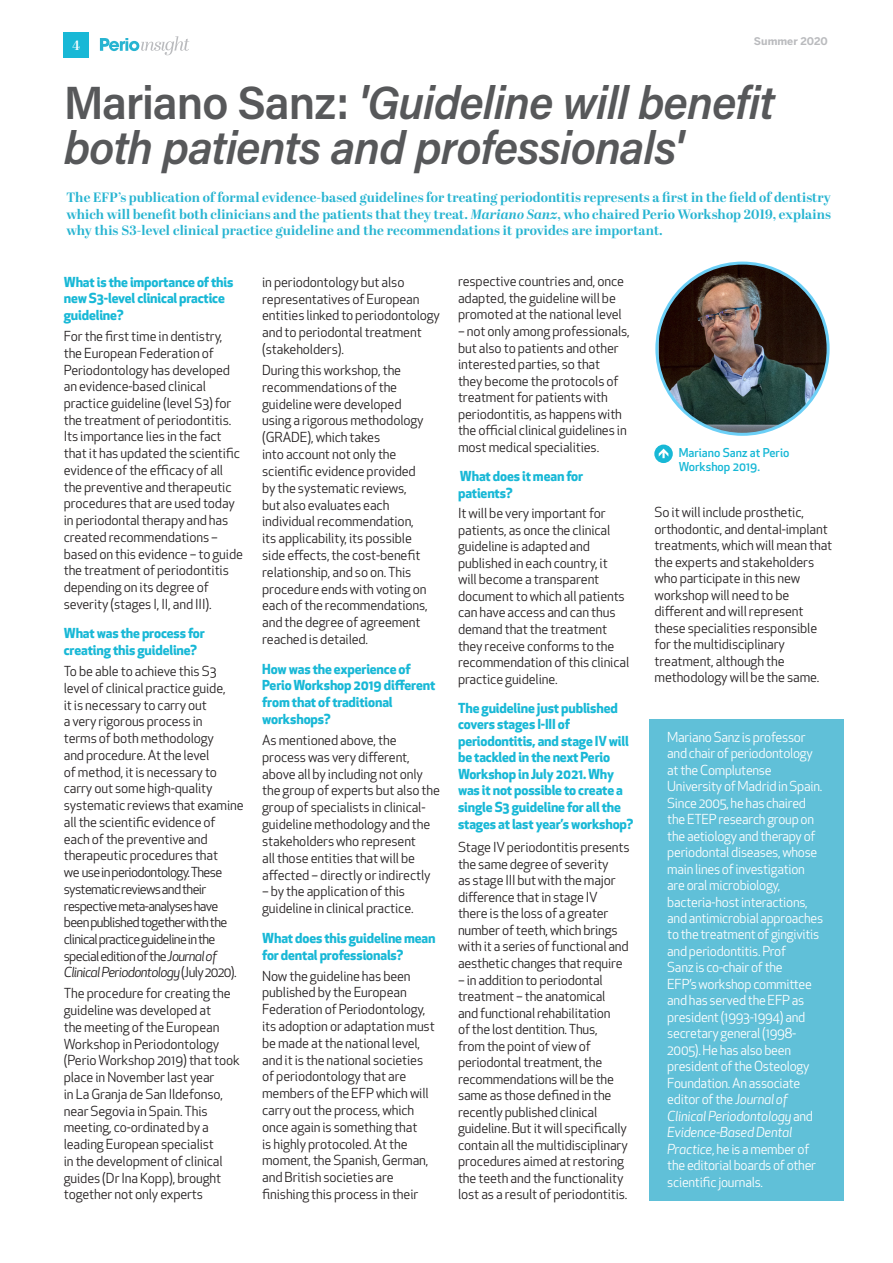
<style>
.page{position:relative;width:893px;height:1263px;background:#fff}
.page>*{position:absolute;margin:0;border:0;box-sizing:border-box;transform-origin:0 0}
.t1{font:italic 600 46.5px/45px "Acumin Pro";letter-spacing:-.02em;color:#57585a}
.t2{font:13.5px/16.8px "Apex New";letter-spacing:-.01em;color:#231f20}
.t3{font:13.5px/16.5px "Apex New";letter-spacing:-.02em;color:#fff}
.t4{font:700 13.5px/16.5px "Apex New";letter-spacing:-.01em;color:#18b8d6}
.t5{font:700 13.5px/16.5px "Abril Display";letter-spacing:.01em;color:#27b4d1;text-align:justify}
.t6{font:600 13.5px "Abril Display";color:#fff}
.t7{font:500 12px/14.4px "Apex New";color:#18b8d6}
.t8{font:700 10.5px "Benton Sans";color:#babbbe}
.s1{font-style:normal}
.s2{font-style:italic}
</style>
<div class="page">
<svg style="left:100px;top:36px;width:89px;height:19px"></svg>
<div style="left:63px;top:32px;width:26px;height:25px;background:#18b8d6"></div>
<div style="left:649px;top:720px;width:195px;height:481px;background:#60c0d8"></div>
<svg style="left:654px;top:445px;width:19px;height:18px"></svg>
<img style="left:659px;top:263px;width:168px;height:171px">
<p class="t6" style="left:72px;top:36px;width:9px">4</p>
<p class="t8" style="left:754px;top:35px;width:75px">Summer 2020</p>
<h1 class="t1" style="left:64px;top:78px;width:712px"><span class="s1">Mariano Sanz:</span> 'Guideline will benefit both patients and professionals'</h1>
<p class="t5" style="left:66px;top:190px;width:766px">The EFP’s publication of formal evidence-based guidelines for treating periodontitis represents a first in the field of dentistry which will benefit both clinicians and the patients that they treat. <span class="s2">Mariano Sanz</span>, who chaired Perio Workshop 2019, explains why this S3-level clinical practice guideline and the recommendations it provides are important.</p>
<p class="t4" style="left:64px;top:273px;width:171px">What is the importance of this new S3-level clinical practice guideline?</p>
<p class="t2" style="left:64px;top:328px;width:181px">For the first time in dentistry, the European Federation of<br>Periodontology has developed an evidence-based clinical practice guideline (level S3) for the treatment of periodontitis.<br>Its importance lies in the fact that it has updated the scientific evidence of the efficacy of all the preventive and therapeutic procedures that are used today in periodontal therapy and has created recommendations – based on this evidence – to guide the treatment of periodontitis depending on its degree of severity (stages I, II, and III).</p>
<p class="t4" style="left:64px;top:624px;width:143px">What was the process for creating this guideline?</p>
<p class="t2" style="left:64px;top:663px;width:181px">To be able to achieve this S3 level of clinical practice guide,<br>it is necessary to carry out<br>a very rigorous process in<br>terms of both methodology<br>and procedure. At the level<br>of method, it is necessary to carry out some high-quality systematic reviews that examine all the scientific evidence of each of the preventive and therapeutic procedures that<br>we use in periodontology. These systematic reviews and their respective meta-analyses have been published together with the clinical practice guideline in the special edition of the <span class="s2">Journal of<br>Clinical Periodontology</span> (July 2020).</p>
<p class="t2" style="left:64px;top:985px;width:178px">The procedure for creating the guideline was developed at<br>the meeting of the European<br>Workshop in Periodontology (Perio Workshop 2019) that took place in November last year<br>in La Granja de San Ildefonso, near Segovia in Spain. This meeting, co-ordinated by a leading European specialist<br>in the development of clinical guides (Dr Ina Kopp), brought together not only experts</p>
<p class="t2" style="left:262px;top:273px;width:179px">in periodontology but also representatives of European entities linked to periodontology and to periodontal treatment (stakeholders).</p>
<p class="t2" style="left:262px;top:362px;width:167px">During this workshop, the recommendations of the guideline were developed using a rigorous methodology (GRADE), which takes<br>into account not only the scientific evidence provided by the systematic reviews, but also evaluates each individual recommendation, its applicability, its possible side effects, the cost-benefit relationship, and so on. This procedure ends with voting on each of the recommendations, and the degree of agreement reached is detailed.</p>
<p class="t4" style="left:262px;top:660px;width:175px">How was the experience of<br>Perio Workshop 2019 different from that of traditional workshops?</p>
<p class="t2" style="left:262px;top:732px;width:179px">As mentioned above, the process was very different, above all by including not only the group of experts but also the group of specialists in clinical&shy;guideline methodology and the stakeholders who represent<br>all those entities that will be affected – directly or indirectly</p>
<p class="t2" style="left:262px;top:883px;width:153px">– by the application of this guideline in clinical practice.</p>
<p class="t4" style="left:262px;top:929px;width:175px">What does this guideline mean for dental professionals?</p>
<p class="t2" style="left:262px;top:967px;width:174px">Now the guideline has been published by the European<br>Federation of Periodontology, its adoption or adaptation must be made at the national level, and it is the national societies of periodontology that are members of the EFP which will carry out the process, which once again is something that<br>is highly protocoled. At the moment, the Spanish, German, and British societies are finishing this process in their</p>
<p class="t2" style="left:458px;top:273px;width:168px">respective countries and, once adapted, the guideline will be promoted at the national level</p>
<p class="t2" style="left:458px;top:323px;width:173px">– not only among professionals, but also to patients and other interested parties, so that<br>they become the protocols of treatment for patients with periodontitis, as happens with the official clinical guidelines in most medical specialities.</p>
<p class="t4" style="left:458px;top:467px;width:127px">What does it mean for patients?</p>
<p class="t2" style="left:458px;top:505px;width:173px">It will be very important for patients, as once the clinical guideline is adapted and published in each country, it will become a transparent document to which all patients can have access and can thus demand that the treatment they receive conforms to the recommendation of this clinical practice guideline.</p>
<p class="t4" style="left:458px;top:699px;width:177px">The guideline just published covers stages I-III of periodontitis, and stage IV will be tackled in the next Perio<br>Workshop in July 2021. Why was it not possible to create a single S3 guideline for all the stages at last year’s workshop?</p>
<p class="t2" style="left:458px;top:839px;width:173px">Stage IV periodontitis presents the same degree of severity<br>as stage III but with the major difference that in stage IV there is the loss of a greater number of teeth, which brings with it a series of functional and aesthetic changes that require</p>
<p class="t2" style="left:458px;top:971px;width:171px">– in addition to periodontal treatment – the anatomical and functional rehabilitation<br>of the lost dentition. Thus, from the point of view of periodontal treatment, the recommendations will be the same as those defined in the recently published clinical guideline. But it will specifically contain all the multidisciplinary procedures aimed at restoring the teeth and the functionality lost as a result of periodontitis.</p>
<p class="t7" style="left:679px;top:445px;width:112px">Mariano Sanz at Perio<br>Workshop 2019.</p>
<p class="t2" style="left:654px;top:504px;width:179px">So it will include prosthetic, orthodontic, and dental-implant treatments, which will mean that the experts and stakeholders who participate in this new workshop will need to be different and will represent these specialities responsible for the multidisciplinary treatment, although the methodology will be the same.</p>
<p class="t3" style="left:667px;top:729px;width:157px">Mariano Sanz is professor and chair of periodontology at the Complutense<br>University of Madrid in Spain.<br>Since 2005, he has chaired the ETEP research group on the aetiology and therapy of periodontal diseases, whose main lines of investigation are oral microbiology, bacteria-host interactions, and antimicrobial approaches to the treatment of gingivitis and periodontitis. Prof<br>Sanz is co-chair of the<br>EFP’s workshop committee and has served the EFP as president (1993-1994) and secretary general (1998-<br>2005). He has also been president of the Osteology<br>Foundation. An associate editor of the <span class="s2">Journal of<br>Clinical Periodontology</span> and<br><span class="s2">Evidence-Based Dental<br>Practice</span>, he is a member of the editorial boards of other scientific journals.</p>
</div>
